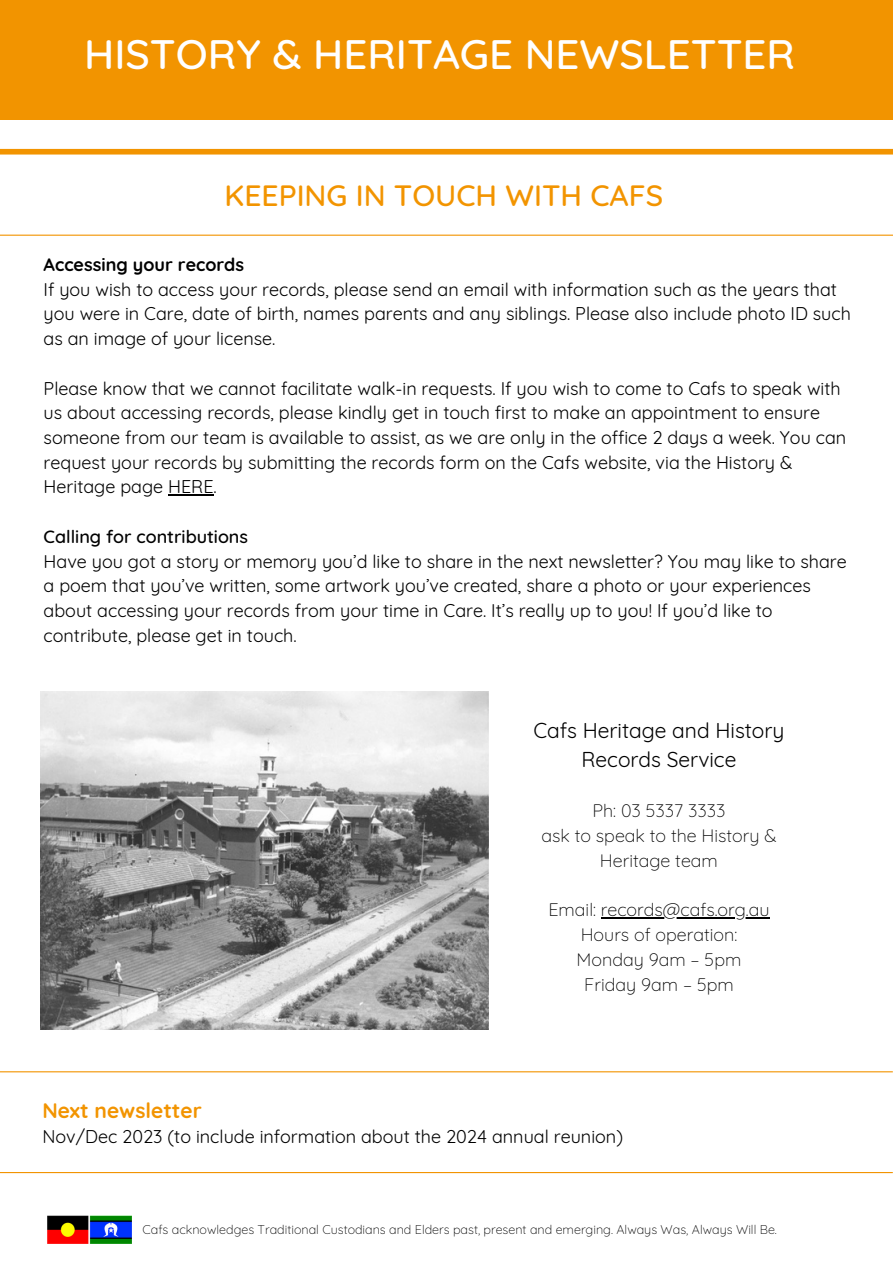
<style>
.page{position:relative;width:893px;height:1264px;background:#fff}
.page>*{position:absolute;margin:0;border:0;box-sizing:border-box;transform-origin:0 0}
.t1{font:500 42px "Quicksand";color:#fff}
.t2{font:500 30px "Quicksand";color:#f29400}
.t3{font:21px/29.2px "Quicksand";color:#000;text-align:center}
.t4{font:700 21px "Quicksand";color:#f29400}
.t5{font:18px/24.8px "Quicksand";color:#000}
.t6{font:300 18px/24.8px "Quicksand";color:#000;text-align:center}
.t7{font:500 18px "Quicksand";color:#000}
.t8{font:700 18px "Quicksand";color:#000}
.t9{font:300 12.6px "Quicksand";color:#000}
</style>
<div class="page">
<div style="left:0;top:0;width:892px;height:120px;background:#f29400"></div>
<div style="left:0;top:149px;width:892px;height:5px;background:#f29400"></div>
<img style="left:47px;top:1215px;width:85px;height:29px">
<hr style="left:0;top:235px;width:892px;height:1px;background:#f29400">
<img style="left:40px;top:691px;width:449px;height:338px">
<hr style="left:168px;top:494px;width:45px;height:2px;background:#000">
<hr style="left:601px;top:917px;width:168px;height:1px;background:#000">
<hr style="left:0;top:1071px;width:892px;height:1px;background:#f29400">
<hr style="left:0;top:1171px;width:892px;height:2px;background:#f29400">
<p class="t1" style="left:84px;top:27px;width:712px">HISTORY &amp; HERITAGE NEWSLETTER</p>
<p class="t2" style="left:225px;top:176px;width:440px">KEEPING IN TOUCH WITH CAFS</p>
<p class="t8" style="left:44px;top:253px;width:202px">Accessing your records</p>
<p class="t5" style="left:44px;top:276px;width:808px">If you wish to access your records, please send an email with information such as the years that you were in Care, date of birth, names parents and any siblings. Please also include photo ID such as an image of your license.</p>
<p class="t5" style="left:44px;top:375px;width:804px">Please know that we cannot facilitate walk-in requests. If you wish to come to Cafs to speak with us about accessing records, please kindly get in touch first to make an appointment to ensure someone from our team is available to assist, as we are only in the office 2 days a week. You can request your records by submitting the records form on the Cafs website, via the History &amp; Heritage page HERE.</p>
<p class="t7" style="left:44px;top:525px;width:206px">Calling for contributions</p>
<p class="t5" style="left:44px;top:548px;width:804px">Have you got a story or memory you’d like to share in the next newsletter? You may like to share a poem that you’ve written, some artwork you’ve created, share a photo or your experiences about accessing your records from your time in Care. It’s really up to you! If you’d like to contribute, please get in touch.</p>
<p class="t3" style="left:533px;top:715px;width:252px">Cafs Heritage and History<br>Records Service</p>
<p class="t6" style="left:592px;top:798px;width:134px">Ph: 03 5337 3333</p>
<p class="t6" style="left:541px;top:823px;width:236px">ask to speak to the History &amp;<br>Heritage team</p>
<p class="t6" style="left:548px;top:897px;width:223px">Email: records@cafs.org.au</p>
<p class="t6" style="left:580px;top:922px;width:158px">Hours of operation:</p>
<p class="t6" style="left:576px;top:946px;width:166px">Monday 9am – 5pm</p>
<p class="t6" style="left:584px;top:971px;width:151px">Friday 9am – 5pm</p>
<p class="t4" style="left:42px;top:1096px;width:161px">Next newsletter</p>
<p class="t5" style="left:42px;top:1124px;width:582px">Nov/Dec 2023 (to include information about the 2024 annual reunion)</p>
<p class="t9" style="left:142px;top:1221px;width:636px">Cafs acknowledges Traditional Custodians and Elders past, present and emerging. Always Was, Always Will Be.</p>
</div>
